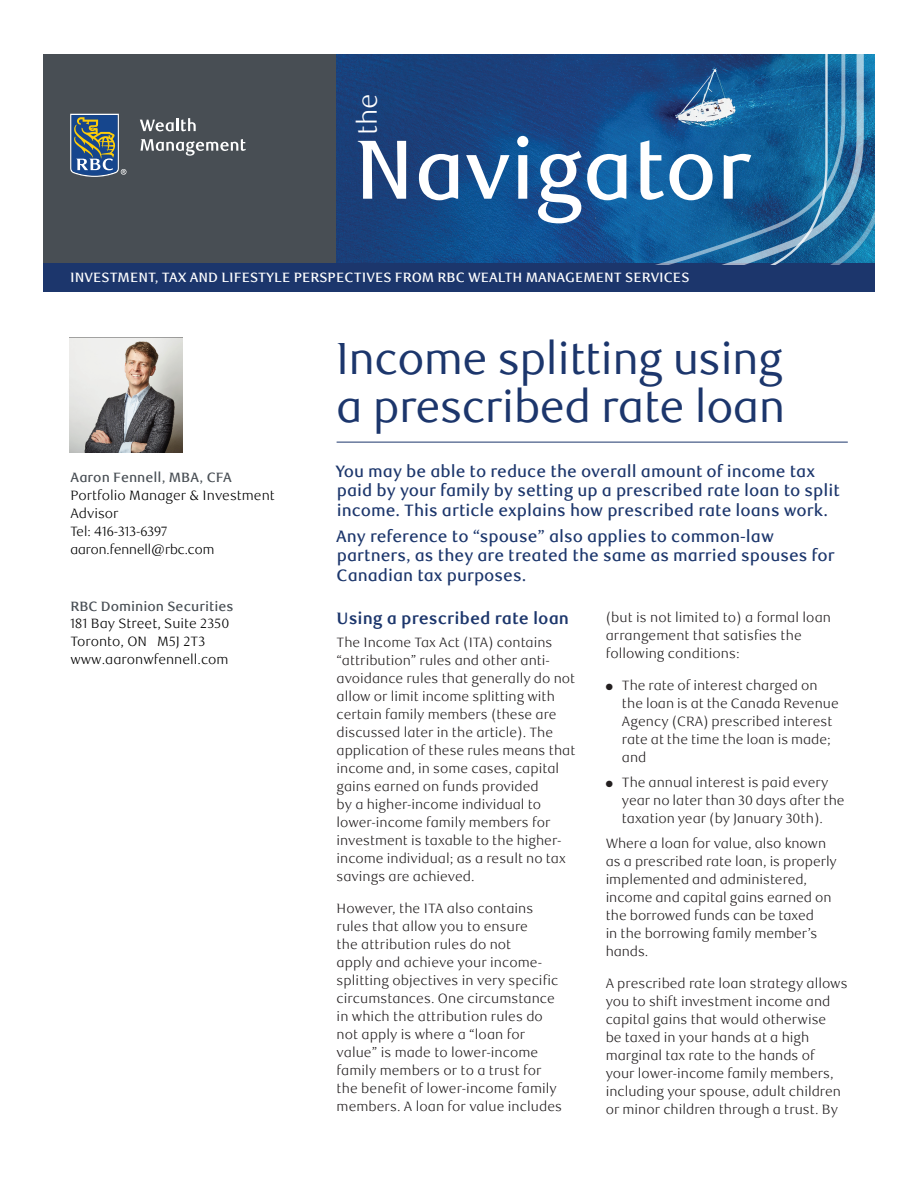
<style>
.page{position:relative;width:918px;height:1188px;background:#fff}
.page>*{position:absolute;margin:0;border:0;box-sizing:border-box;transform-origin:0 0}
.t1{font:500 84px "RBC Text";letter-spacing:-.01em;color:#fff}
._1-Main_Title{font:45px/48px "RBC Display";color:#1c366c}
.t2{font:300 27px "RBC Text";color:#fff}
._3-Intro_Text{font:500 16.5px/19.5px "RBC Text";color:#1c366c}
._4-Text_Headline{font:700 16.5px "RBC Text";color:#1c366c}
._5-Body_Copy{font:300 13.5px/18px "RBC Text";color:#231f20}
.t3{font:300 13.5px/18px "RBC Text";color:#000}
.t4{font:500 13.5px "RBC Text";color:#fff}
.t5{font:500 13.5px "RBC Text";color:#484e54}
.t6{font:300 13.5px/18px "RBC Display";color:#000}
</style>
<div class="page">
<div style="left:43px;top:54px;width:294px;height:211px;background:#484e54"></div>
<svg style="left:70px;top:114px;width:56px;height:63px;background:#5a707e"></svg>
<svg style="left:140px;top:118px;width:56px;height:13px"></svg>
<svg style="left:141px;top:139px;width:105px;height:17px"></svg>
<img style="left:337px;top:54px;width:107px;height:210px">
<div style="left:43px;top:264px;width:832px;height:28px;background:#1c366c"></div>
<svg style="left:864px;top:54px;width:11px;height:210px;background:#1772a4"></svg>
<svg style="left:444px;top:54px;width:420px;height:211px;background:#1b5a94"></svg>
<hr style="left:337px;top:442px;width:511px;height:1px;background:#1c366c">
<img style="left:69px;top:338px;width:113px;height:115px">
<h3 class="t2" style="left:352px;top:135px;width:43px;rotate:-90deg">the</h3>
<h1 class="t1" style="left:354px;top:120px;width:399px">Navigator</h1>
<p class="t4" style="left:70px;top:270px;width:621px">INVESTMENT, TAX AND LIFESTYLE PERSPECTIVES FROM RBC WEALTH MANAGEMENT SERVICES</p>
<p class="t5" style="left:70px;top:470px;width:163px">Aaron Fennell, MBA, CFA</p>
<p class="t3" style="left:70px;top:487px;width:206px">Portfolio Manager &amp; Investment<br>Advisor</p>
<p class="t6" style="left:70px;top:523px;width:145px">Tel: 416-313-6397 aaron.fennell@rbc.com</p>
<p class="t5" style="left:70px;top:598px;width:165px">RBC Dominion Securities</p>
<p class="t3" style="left:70px;top:615px;width:161px">181 Bay Street, Suite 2350<br>Toronto, ON M5J 2T3 www.aaronwfennell.com</p>
<h1 class="_1-Main_Title" style="left:337px;top:335px;width:450px">Income splitting using a prescribed rate loan</h1>
<p class="_3-Intro_Text" style="left:336px;top:462px;width:506px">You may be able to reduce the overall amount of income tax paid by your family by setting up a prescribed rate loan to split income. This article explains how prescribed rate loans work.</p>
<p class="_3-Intro_Text" style="left:336px;top:527px;width:500px">Any reference to “spouse” also applies to common-law partners, as they are treated the same as married spouses for<br>Canadian tax purposes.</p>
<h2 class="_4-Text_Headline" style="left:337px;top:609px;width:234px">Using a prescribed rate loan</h2>
<p class="_5-Body_Copy" style="left:337px;top:633px;width:240px">The Income Tax Act (ITA) contains “attribution” rules and other anti&shy;avoidance rules that generally do not allow or limit income splitting with certain family members (these are discussed later in the article). The application of these rules means that income and, in some cases, capital gains earned on funds provided<br>by a higher-income individual to lower-income family members for investment is taxable to the higher&shy;income individual; as a result no tax savings are achieved.</p>
<p class="_5-Body_Copy" style="left:337px;top:899px;width:227px">However, the ITA also contains rules that allow you to ensure<br>the attribution rules do not<br>apply and achieve your income&shy;splitting objectives in very specific circumstances. One circumstance in which the attribution rules do not apply is where a “loan for value” is made to lower-income family members or to a trust for the benefit of lower-income family members. A loan for value includes</p>
<p class="_5-Body_Copy" style="left:606px;top:609px;width:227px">(but is not limited to) a formal loan arrangement that satisfies the following conditions:</p>
<p class="_5-Body_Copy" style="left:622px;top:677px;width:218px;text-indent:-16px">● The rate of interest charged on the loan is at the Canada Revenue<br>Agency (CRA) prescribed interest rate at the time the loan is made; and</p>
<p class="_5-Body_Copy" style="left:622px;top:774px;width:224px;text-indent:-16px">● The annual interest is paid every year no later than 30 days after the taxation year (by January 30th).</p>
<p class="_5-Body_Copy" style="left:606px;top:834px;width:233px">Where a loan for value, also known as a prescribed rate loan, is properly implemented and administered, income and capital gains earned on the borrowed funds can be taxed<br>in the borrowing family member’s hands.</p>
<p class="_5-Body_Copy" style="left:606px;top:975px;width:243px">A prescribed rate loan strategy allows you to shift investment income and capital gains that would otherwise<br>be taxed in your hands at a high marginal tax rate to the hands of<br>your lower-income family members, including your spouse, adult children or minor children through a trust. By</p>
</div>
